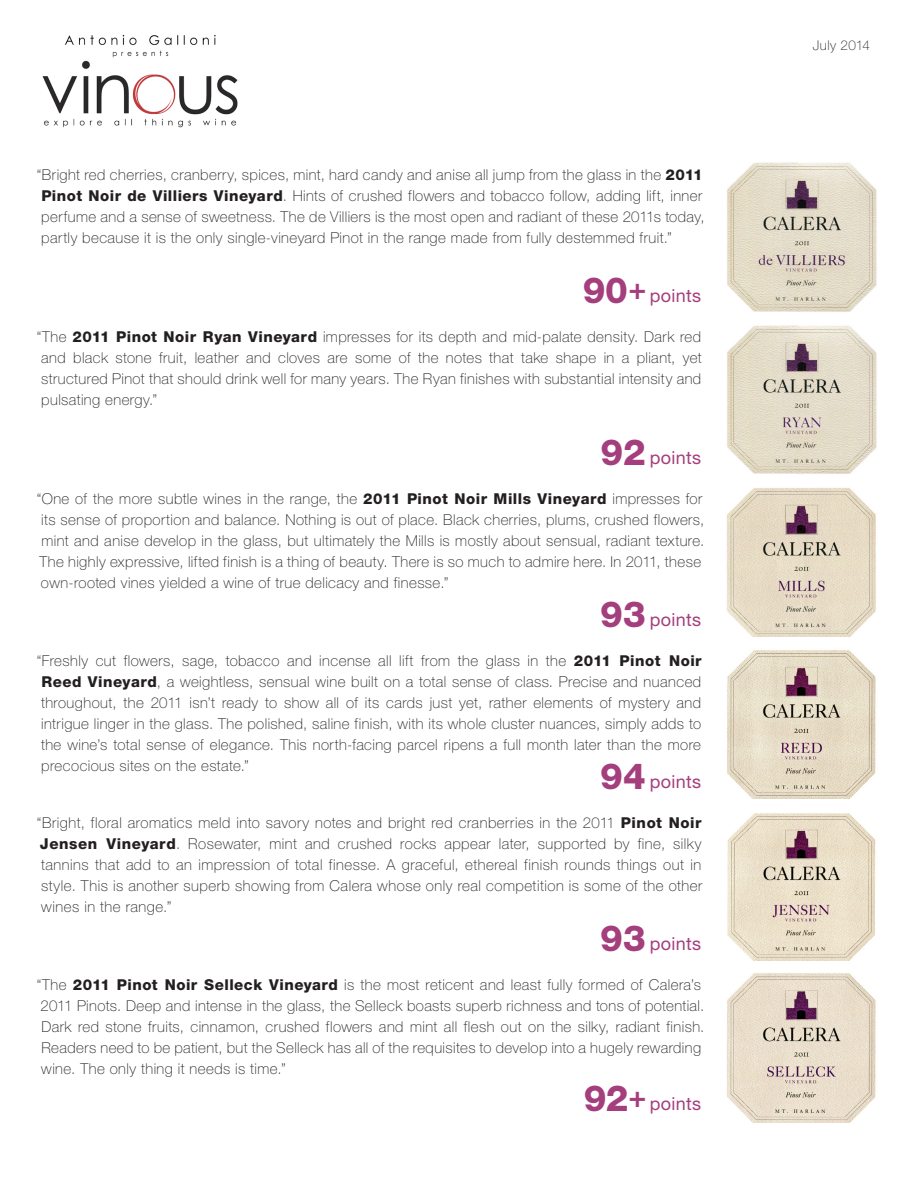
<style>
.page{position:relative;width:918px;height:1188px;background:#fff}
.page>*{position:absolute;margin:0;border:0;box-sizing:border-box;transform-origin:0 0}
.t1{font:18px "Helvetica Neue";letter-spacing:.02em;color:#a43e7c}
.t2{font:100 15px/21px "Helvetica Neue";letter-spacing:.03em;color:#231f20}
.t3{font:100 13.5px "Helvetica Neue";letter-spacing:.025em;color:#231f20}
.s1{font-weight:800}
.s2{font-weight:800;font-size:36px}
</style>
<div class="page">
<img style="left:727px;top:162px;width:150px;height:150px">
<img style="left:727px;top:325px;width:150px;height:149px">
<img style="left:727px;top:488px;width:149px;height:149px">
<img style="left:727px;top:650px;width:149px;height:149px">
<img style="left:727px;top:813px;width:149px;height:148px">
<img style="left:727px;top:973px;width:149px;height:150px">
<img style="left:42px;top:34px;width:196px;height:94px">
<p class="t2" style="left:41px;top:164px;width:665px;text-indent:-5px">“Bright red cherries, cranberry, spices, mint, hard candy and anise all jump from the glass in the <span class="s1">2011<br>Pinot Noir de Villiers Vineyard</span>. Hints of crushed flowers and tobacco follow, adding lift, inner perfume and a sense of sweetness. The de Villiers is the most open and radiant of these 2011s today, partly because it is the only single-vineyard Pinot in the range made from fully destemmed fruit.”</p>
<p class="t1" style="left:583px;top:285px;width:120px"><span class="s2">90</span><sup>+</sup> points</p>
<p class="t2" style="left:37px;top:326px;width:667px;text-align:justify">“The <span class="s1">2011 Pinot Noir Ryan Vineyard</span> impresses for its depth and mid-palate density. Dark red and black stone fruit, leather and cloves are some of the notes that take shape in a pliant, yet structured Pinot that should drink well for many years. The Ryan finishes with substantial intensity and pulsating energy.”</p>
<p class="t1" style="left:600px;top:447px;width:102px"><span class="s2">92</span> points</p>
<p class="t2" style="left:37px;top:488px;width:669px">“One of the more subtle wines in the range, the <span class="s1">2011 Pinot Noir Mills Vineyard</span> impresses for its sense of proportion and balance. Nothing is out of place. Black cherries, plums, crushed flowers, mint and anise develop in the glass, but ultimately the Mills is mostly about sensual, radiant texture.<br>The highly expressive, lifted finish is a thing of beauty. There is so much to admire here. In 2011, these own-rooted vines yielded a wine of true delicacy and finesse.”</p>
<p class="t1" style="left:600px;top:609px;width:103px"><span class="s2">93</span> points</p>
<p class="t2" style="left:37px;top:650px;width:666px;text-align:justify">“Freshly cut flowers, sage, tobacco and incense all lift from the glass in the <span class="s1">2011 Pinot Noir Reed Vineyard</span>, a weightless, sensual wine built on a total sense of class. Precise and nuanced throughout, the 2011 isn’t ready to show all of its cards just yet, rather elements of mystery and intrigue linger in the glass. The polished, saline finish, with its whole cluster nuances, simply adds to the wine’s total sense of elegance. This north-facing parcel ripens a full month later than the more precocious sites on the estate.”</p>
<p class="t1" style="left:600px;top:771px;width:103px"><span class="s2">94</span> points</p>
<p class="t2" style="left:37px;top:812px;width:667px;text-align:justify">“Bright, floral aromatics meld into savory notes and bright red cranberries in the 2011 <span class="s1">Pinot Noir Jensen Vineyard</span>. Rosewater, mint and crushed rocks appear later, supported by fine, silky tannins that add to an impression of total finesse. A graceful, ethereal finish rounds things out in style. This is another superb showing from Calera whose only real competition is some of the other wines in the range.”</p>
<p class="t1" style="left:600px;top:933px;width:103px"><span class="s2">93</span> points</p>
<p class="t2" style="left:37px;top:974px;width:669px">“The <span class="s1">2011 Pinot Noir Selleck Vineyard</span> is the most reticent and least fully formed of Calera’s 2011 Pinots. Deep and intense in the glass, the Selleck boasts superb richness and tons of potential.<br>Dark red stone fruits, cinnamon, crushed flowers and mint all flesh out on the silky, radiant finish.<br>Readers need to be patient, but the Selleck has all of the requisites to develop into a hugely rewarding wine. The only thing it needs is time.”</p>
<p class="t1" style="left:584px;top:1093px;width:119px"><span class="s2">92</span><sup>+</sup> points</p>
<p class="t3" style="left:813px;top:38px;width:59px">July 2014</p>
</div>
